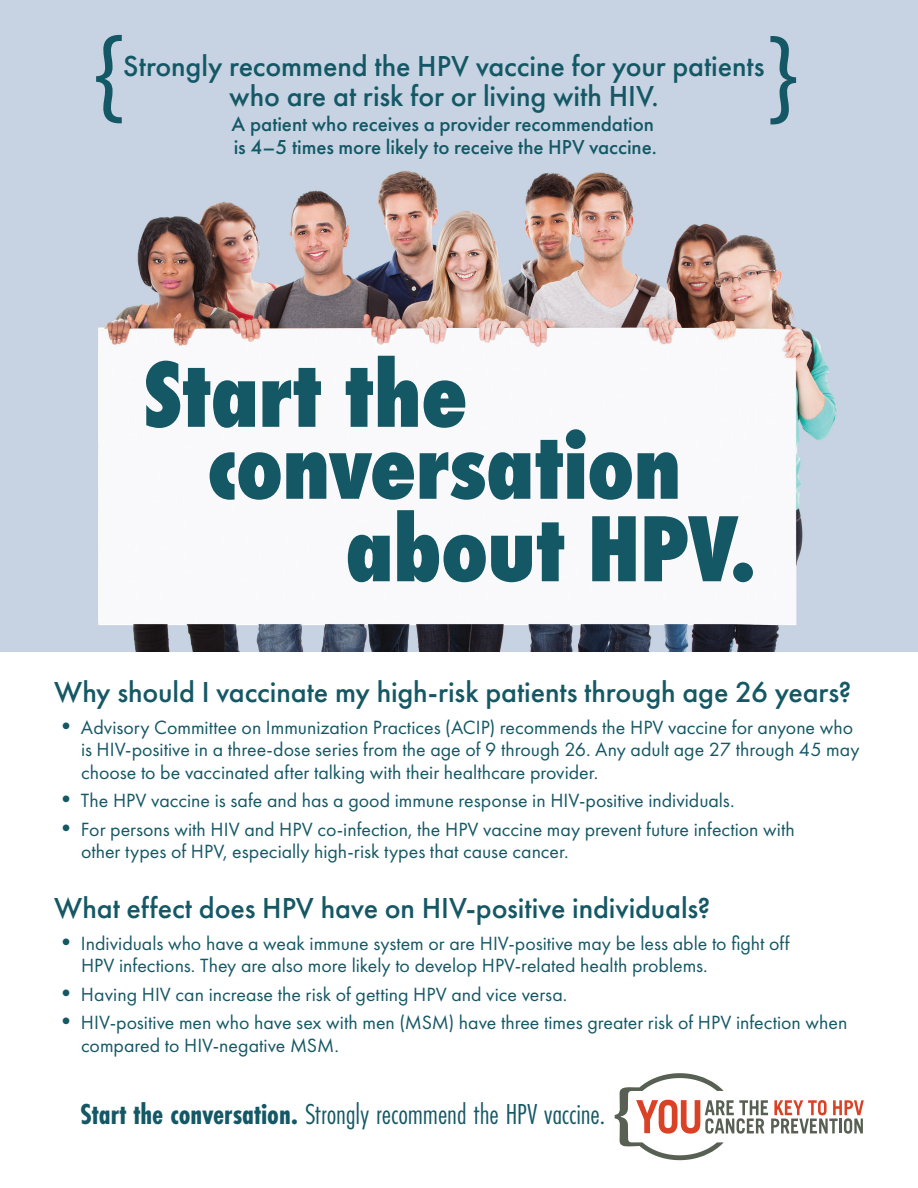
<style>
.page{position:relative;width:918px;height:1188px;background:#fff}
.page>*{position:absolute;margin:0;border:0;box-sizing:border-box;transform-origin:0 0}
.t1{font:800 97.5px/72px "Futura PT Cond";letter-spacing:-.01em;color:#155865}
.t2{font:500 30px/30px "Futura PT";letter-spacing:-.005em;color:#155865;text-align:center}
.t3{font:30px "Futura PT Cond";letter-spacing:-.005em;color:#155865}
.t4{font:500 21px/22.5px "Futura PT";letter-spacing:-.005em;color:#155865}
.t5{font:19.8px/22.5px "Futura PT";color:#155865}
.s1{font-weight:800;font-size:24px}
.s2{font-weight:700}
</style>
<div class="page">
<img style="left:0;top:0;width:918px;height:652px">
<svg style="left:615px;top:1073px;width:249px;height:87px"></svg>
<svg style="left:96px;top:35px;width:26px;height:88px;background:#8aa9b8"></svg>
<svg style="left:770px;top:36px;width:26px;height:88px;background:#8aa9b8"></svg>
<h2 class="t2" style="left:123px;top:51px;width:643px">Strongly recommend the HPV vaccine for your patients who are at risk for or living with HIV.</h2>
<p class="t4" style="left:232px;top:113px;width:427px">A patient who receives a provider recommendation is 4–5 times more likely to receive the HPV vaccine.</p>
<h1 class="t1" style="left:207px;top:358px;width:476px;text-indent:-64px">Start the conversation</h1>
<h1 class="t1" style="left:345px;top:512px;width:414px">about HPV.</h1>
<h2 class="t2" style="left:54px;top:677px;width:799px">Why should I vaccinate my high-risk patients through age 26 years?</h2>
<p class="t5" style="left:81px;top:716px;width:780px;text-indent:-27px"><span class="s1">•</span> Advisory Committee on Immunization Practices (ACIP) recommends the HPV vaccine for anyone who is HIV-positive in a three-dose series from the age of 9 through 26. Any adult age 27 through 45 may choose to be vaccinated after talking with their healthcare provider.</p>
<p class="t5" style="left:54px;top:790px;width:682px"><span class="s1">•</span> The HPV vaccine is safe and has a good immune response in HIV-positive individuals.</p>
<p class="t5" style="left:81px;top:818px;width:715px;text-indent:-27px"><span class="s1">•</span> For persons with HIV and HPV co-infection, the HPV vaccine may prevent future infection with other types of HPV, especially high-risk types that cause cancer.</p>
<h2 class="t2" style="left:54px;top:893px;width:658px">What effect does HPV have on HIV-positive individuals?</h2>
<p class="t5" style="left:81px;top:932px;width:710px;text-indent:-27px"><span class="s1">•</span> Individuals who have a weak immune system or are HIV-positive may be less able to fight off<br>HPV infections. They are also more likely to develop HPV-related health problems.</p>
<p class="t5" style="left:54px;top:983px;width:515px"><span class="s1">•</span> Having HIV can increase the risk of getting HPV and vice versa.</p>
<p class="t5" style="left:81px;top:1012px;width:768px;text-indent:-27px"><span class="s1">•</span> HIV-positive men who have sex with men (MSM) have three times greater risk of HPV infection when compared to HIV-negative MSM.</p>
<h2 class="t3" style="left:80px;top:1097px;width:526px"><span class="s2">Start the conversation.</span> Strongly recommend the HPV vaccine.</h2>
</div>
